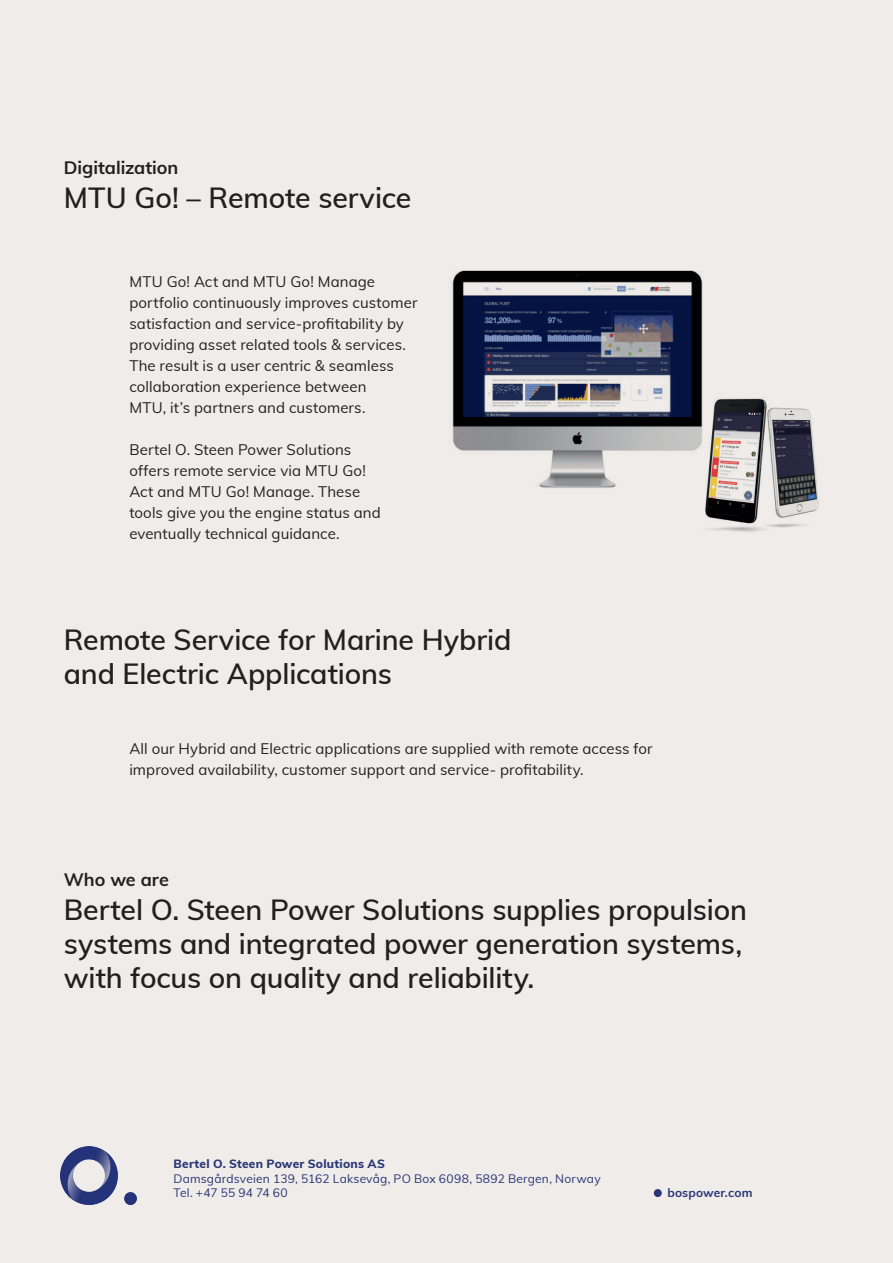
<style>
.page{position:relative;width:893px;height:1263px;background:#efece9}
.page>*{position:absolute;margin:0;border:0;box-sizing:border-box;transform-origin:0 0}
.t1{font:600 28.5px/34.2px "Muli";letter-spacing:-.005em;color:#231f20}
.t2{font:700 18px "Muli";color:#231f20}
.t3{font:15px/21px "Muli";letter-spacing:.005em;color:#231f20}
.t4{font:12px/14.4px "Muli";letter-spacing:.02em;color:#293575}
.t5{font:800 12px "Muli";letter-spacing:.02em;color:#293575}
.t6{font:700 12px "Muli";letter-spacing:.015em;color:#293575}
</style>
<div class="page">
<img style="left:60px;top:1147px;width:77px;height:57px">
<div style="left:654px;top:1189px;width:8px;height:8px;background:#293575;border-radius:50%"></div>
<img style="left:452px;top:270px;width:251px;height:218px">
<img style="left:697px;top:390px;width:122px;height:142px">
<p class="t2" style="left:64px;top:155px;width:116px">Digitalization</p>
<h1 class="t1" style="left:64px;top:180px;width:349px">MTU Go! – Remote service</h1>
<p class="t3" style="left:129px;top:271px;width:290px">MTU Go! Act and MTU Go! Manage portfolio continuously improves customer satisfaction and service-profitability by providing asset related tools &amp; services.<br>The result is a user centric &amp; seamless collaboration experience between<br>MTU, it’s partners and customers.</p>
<p class="t3" style="left:129px;top:439px;width:253px">Bertel O. Steen Power Solutions offers remote service via MTU Go!<br>Act and MTU Go! Manage. These tools give you the engine status and eventually technical guidance.</p>
<h1 class="t1" style="left:64px;top:621px;width:449px">Remote Service for Marine Hybrid and Electric Applications</h1>
<p class="t3" style="left:129px;top:737px;width:525px">All our Hybrid and Electric applications are supplied with remote access for improved availability, customer support and service- profitability.</p>
<p class="t2" style="left:64px;top:866px;width:107px">Who we are</p>
<h1 class="t1" style="left:64px;top:891px;width:685px">Bertel O. Steen Power Solutions supplies propulsion systems and integrated power generation systems, with focus on quality and reliability.</h1>
<p class="t5" style="left:174px;top:1155px;width:213px">Bertel O. Steen Power Solutions AS</p>
<p class="t4" style="left:174px;top:1170px;width:429px">Damsgårdsveien 139, 5162 Laksevåg, PO Box 6098, 5892 Bergen, Norway<br>Tel. +47 55 94 74 60</p>
<p class="t6" style="left:667px;top:1184px;width:87px">bospower.com</p>
</div>
